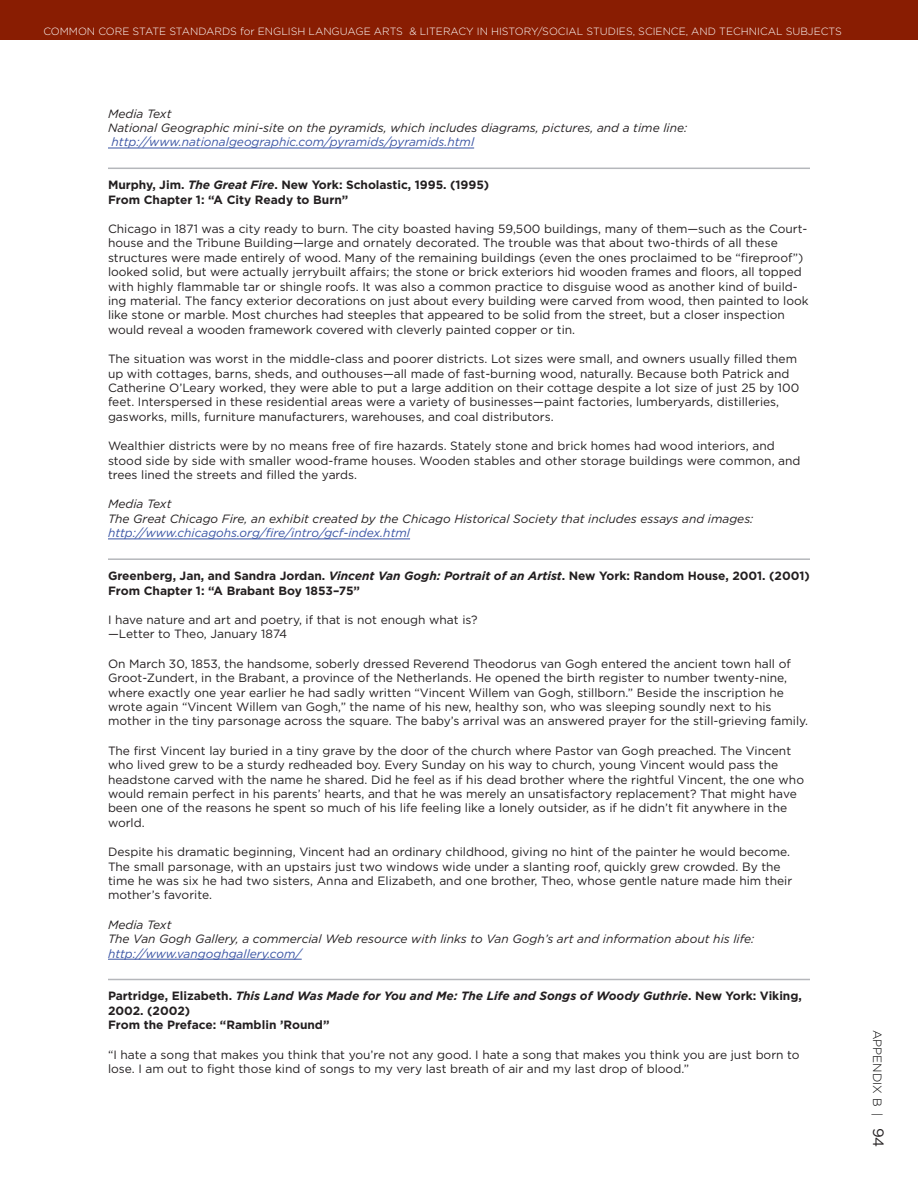
<style>
.page{position:relative;width:918px;height:1188px;background:#fff}
.page>*{position:absolute;margin:0;border:0;box-sizing:border-box;transform-origin:0 0}
.t1{font:12px/14.4px "Gotham";color:#231f20}
.t2{font:700 12px/14.4px "Gotham";color:#231f20}
.t3{font:italic 12px/14.4px "Gotham";color:#231f20}
.t4{font:italic 12px "Gotham";color:#3853a3}
.t5{font:300 12px "Gotham";color:#000}
.t6{font:300 10.5px "Gotham";color:#fff}
.s1{font-style:italic}
.s2{font-weight:400;font-size:15px;color:#231f20}
</style>
<div class="page">
<div style="left:0;top:0;width:918px;height:40px;background:#891d02"></div>
<hr style="left:108px;top:148px;width:366px;height:1px;background:#3853a3">
<hr style="left:108px;top:168px;width:702px;height:1px;background:#b5b7bb">
<hr style="left:108px;top:539px;width:302px;height:1px;background:#3853a3">
<hr style="left:108px;top:558px;width:702px;height:2px;background:#b5b7bb">
<hr style="left:108px;top:959px;width:194px;height:1px;background:#3853a3">
<hr style="left:108px;top:979px;width:702px;height:1px;background:#b5b7bb">
<p class="t6" style="left:43px;top:25px;width:799px">COMMON CORE STATE STANDARDS FOR ENGLISH LANGUAGE ARTS &amp; LITERACY IN HISTORY/SOCIAL STUDIES, SCIENCE, AND TECHNICAL SUBJECTS</p>
<p class="t3" style="left:108px;top:106px;width:581px">Media Text<br>National Geographic mini-site on the pyramids, which includes diagrams, pictures, and a time line:</p>
<p class="t4" style="left:112px;top:134px;width:364px">http://www.nationalgeographic.com/pyramids/pyramids.html</p>
<p class="t2" style="left:108px;top:178px;width:383px">Murphy, Jim. <span class="s1">The Great Fire</span>. New York: Scholastic, 1995. (1995)<br>From Chapter 1: “A City Ready to Burn”</p>
<p class="t1" style="left:108px;top:221px;width:702px">Chicago in 1871 was a city ready to burn. The city boasted having 59,500 buildings, many of them—such as the Court&shy;house and the Tribune Building—large and ornately decorated. The trouble was that about two-thirds of all these structures were made entirely of wood. Many of the remaining buildings (even the ones proclaimed to be “fireproof”) looked solid, but were actually jerrybuilt affairs; the stone or brick exteriors hid wooden frames and floors, all topped with highly flammable tar or shingle roofs. It was also a common practice to disguise wood as another kind of build&shy;ing material. The fancy exterior decorations on just about every building were carved from wood, then painted to look like stone or marble. Most churches had steeples that appeared to be solid from the street, but a closer inspection would reveal a wooden framework covered with cleverly painted copper or tin.</p>
<p class="t1" style="left:108px;top:352px;width:693px">The situation was worst in the middle-class and poorer districts. Lot sizes were small, and owners usually filled them up with cottages, barns, sheds, and outhouses—all made of fast-burning wood, naturally. Because both Patrick and Catherine O’Leary worked, they were able to put a large addition on their cottage despite a lot size of just 25 by 100 feet. Interspersed in these residential areas were a variety of businesses—paint factories, lumberyards, distilleries, gasworks, mills, furniture manufacturers, warehouses, and coal distributors.</p>
<p class="t1" style="left:108px;top:439px;width:694px">Wealthier districts were by no means free of fire hazards. Stately stone and brick homes had wood interiors, and stood side by side with smaller wood-frame houses. Wooden stables and other storage buildings were common, and trees lined the streets and filled the yards.</p>
<p class="t3" style="left:108px;top:497px;width:647px">Media Text<br>The Great Chicago Fire, an exhibit created by the Chicago Historical Society that includes essays and images:</p>
<p class="t4" style="left:108px;top:525px;width:304px">http://www.chicagohs.org/fire/intro/gcf-index.html</p>
<p class="t2" style="left:108px;top:568px;width:703px">Greenberg, Jan, and Sandra Jordan. <span class="s1">Vincent Van Gogh: Portrait of an Artist</span>. New York: Random House, 2001. (2001)<br>From Chapter 1: “A Brabant Boy 1853–75”</p>
<p class="t1" style="left:108px;top:612px;width:371px">I have nature and art and poetry, if that is not enough what is? —Letter to Theo, January 1874</p>
<p class="t1" style="left:108px;top:656px;width:702px">On March 30, 1853, the handsome, soberly dressed Reverend Theodorus van Gogh entered the ancient town hall of Groot-Zundert, in the Brabant, a province of the Netherlands. He opened the birth register to number twenty-nine, where exactly one year earlier he had sadly written “Vincent Willem van Gogh, stillborn.” Beside the inscription he wrote again “Vincent Willem van Gogh,” the name of his new, healthy son, who was sleeping soundly next to his mother in the tiny parsonage across the square. The baby’s arrival was an answered prayer for the still-grieving family.</p>
<p class="t1" style="left:108px;top:743px;width:698px">The first Vincent lay buried in a tiny grave by the door of the church where Pastor van Gogh preached. The Vincent who lived grew to be a sturdy redheaded boy. Every Sunday on his way to church, young Vincent would pass the headstone carved with the name he shared. Did he feel as if his dead brother where the rightful Vincent, the one who would remain perfect in his parents’ hearts, and that he was merely an unsatisfactory replacement? That might have been one of the reasons he spent so much of his life feeling like a lonely outsider, as if he didn’t fit anywhere in the world.</p>
<p class="t1" style="left:108px;top:845px;width:686px">Despite his dramatic beginning, Vincent had an ordinary childhood, giving no hint of the painter he would become.<br>The small parsonage, with an upstairs just two windows wide under a slanting roof, quickly grew crowded. By the time he was six he had two sisters, Anna and Elizabeth, and one brother, Theo, whose gentle nature made him their mother’s favorite.</p>
<p class="t3" style="left:108px;top:917px;width:648px">Media Text<br>The Van Gogh Gallery, a commercial Web resource with links to Van Gogh’s art and information about his life:</p>
<p class="t4" style="left:108px;top:946px;width:195px">http://www.vangoghgallery.com/</p>
<p class="t2" style="left:108px;top:989px;width:695px">Partridge, Elizabeth. <span class="s1">This Land Was Made for You and Me: The Life and Songs of Woody Guthrie</span>. New York: Viking,<br>2002. (2002)<br>From the Preface: “Ramblin ’Round”</p>
<p class="t1" style="left:108px;top:1047px;width:693px">“I hate a song that makes you think that you’re not any good. I hate a song that makes you think you are just born to lose. I am out to fight those kind of songs to my very last breath of air and my last drop of blood.”</p>
<p class="t5" style="left:885px;top:1030px;width:119px;rotate:90deg">APPENDIX B | <span class="s2">94</span></p>
</div>
